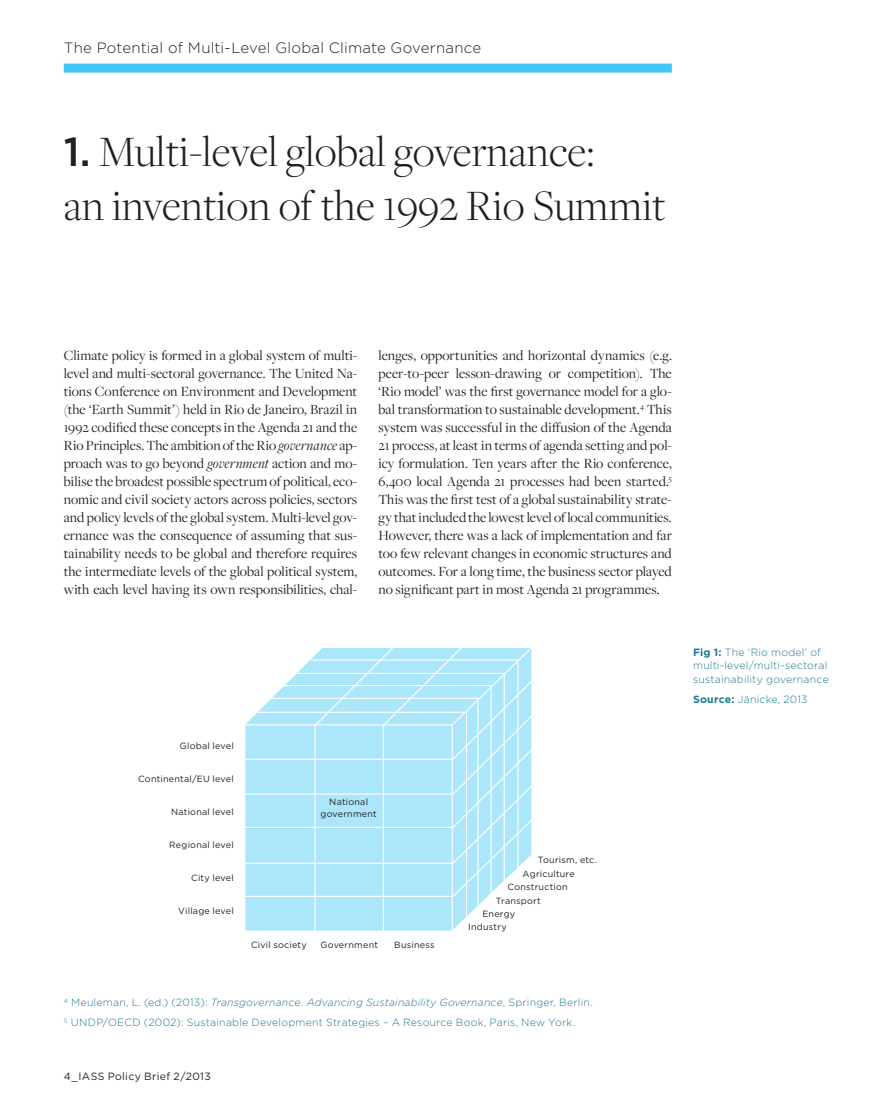
<style>
.page{position:relative;width:893px;height:1106px;background:#fff}
.page>*{position:absolute;margin:0;border:0;box-sizing:border-box;transform-origin:0 0}
.t1{font:300 45px/54px "Freight Disp Pro";color:#231f20}
.t2{font:300 15px "Gotham";letter-spacing:.01em;color:#231f20}
.t3{font:14.55px/18px "Freight Disp Pro";letter-spacing:.005em;color:#231f20;text-align:justify}
.t4{font:300 10.5px/13.5px "Gotham";letter-spacing:.02em;color:#1e7793}
.t5{font:10.5px "Gotham";letter-spacing:.03em;color:#231f20}
.t6{font:9px/12px "Gotham";letter-spacing:.025em;color:#231f20;text-align:center}
.s1{font-family:"Gotham";font-weight:500;font-size:40.5px}
.s2{font-style:italic}
.s3{font-weight:700}
</style>
<div class="page">
<div style="left:64px;top:64px;width:608px;height:9px;background:#40c7f4"></div>
<svg style="left:245px;top:648px;width:287px;height:283px;background:#b7e9fa"></svg>
<p class="t2" style="left:64px;top:39px;width:419px">The Potential of Multi-Level Global Climate Governance</p>
<h1 class="t1" style="left:64px;top:124px;width:603px"><span class="s1">1.</span> Multi-level global governance:<br>an invention of the 1992 Rio Summit</h1>
<p class="t3" style="left:64px;top:346px;width:295px">Climate policy is formed in a global system of multi&shy;level and multi-sectoral governance. The United Na&shy;tions Conference on Environment and Development (the ‘Earth Summit’) held in Rio de Janeiro, Brazil in 1992 codified these concepts in the Agenda 21 and the Rio Principles. The ambition of the Rio <span class="s2">governance</span> ap&shy;proach was to go beyond <span class="s2">government</span> action and mo&shy;bilise the broadest possible spectrum of political, eco&shy;nomic and civil society actors across policies, sectors and policy levels of the global system. Multi-level gov&shy;ernance was the consequence of assuming that sus&shy;tainability needs to be global and therefore requires the intermediate levels of the global political system, with each level having its own responsibilities, chal-</p>
<p class="t3" style="left:378px;top:346px;width:295px">lenges, opportunities and horizontal dynamics (e.g. peer-to-peer lesson-drawing or competition). The ‘Rio model’ was the first governance model for a glo&shy;bal transformation to sustainable development.<sup>4</sup> This system was successful in the diffusion of the Agenda 21 process, at least in terms of agenda setting and pol&shy;icy formulation. Ten years after the Rio conference, 6,400 local Agenda 21 processes had been started.<sup>5<br></sup>This was the first test of a global sustainability strate&shy;gy that included the lowest level of local communities.<br>However, there was a lack of implementation and far too few relevant changes in economic structures and outcomes. For a long time, the business sector played no significant part in most Agenda 21 programmes.</p>
<p class="t6" style="left:180px;top:739px;width:56px">Global level</p>
<p class="t6" style="left:138px;top:772px;width:97px">Continental/EU level</p>
<p class="t6" style="left:171px;top:805px;width:64px">National level</p>
<p class="t6" style="left:169px;top:838px;width:66px">Regional level</p>
<p class="t6" style="left:191px;top:871px;width:44px">City level</p>
<p class="t6" style="left:178px;top:904px;width:57px">Village level</p>
<p class="t6" style="left:320px;top:795px;width:58px">National government</p>
<p class="t6" style="left:251px;top:938px;width:57px">Civil society</p>
<p class="t6" style="left:320px;top:938px;width:59px">Government</p>
<p class="t6" style="left:394px;top:938px;width:42px">Business</p>
<p class="t6" style="left:538px;top:853px;width:61px">Tourism, etc.</p>
<p class="t6" style="left:523px;top:867px;width:54px">Agriculture</p>
<p class="t6" style="left:507px;top:880px;width:62px">Construction</p>
<p class="t6" style="left:496px;top:894px;width:47px">Transport</p>
<p class="t6" style="left:482px;top:907px;width:34px">Energy</p>
<p class="t6" style="left:468px;top:921px;width:40px">Industry</p>
<p class="t4" style="left:64px;top:992px;width:530px;line-height:20.2px"><sup>4</sup> Meuleman, L. (ed.) (2013): <span class="s2">Transgovernance. Advancing Sustainability Governance</span>, Springer, Berlin.<br><sup>5</sup> UNDP/OECD (2002): Sustainable Development Strategies – A Resource Book, Paris, New York.</p>
<p class="t5" style="left:64px;top:1070px;width:148px">4_IASS Policy Brief 2/2013</p>
<p class="t4" style="left:693px;top:645px;width:137px"><span class="s3">Fig 1:</span> The ‘Rio model’ of multi-level/multi-sectoral sustainability governance</p>
<p class="t4" style="left:693px;top:692px;width:116px"><span class="s3">Source:</span> Jänicke, 2013</p>
</div>
